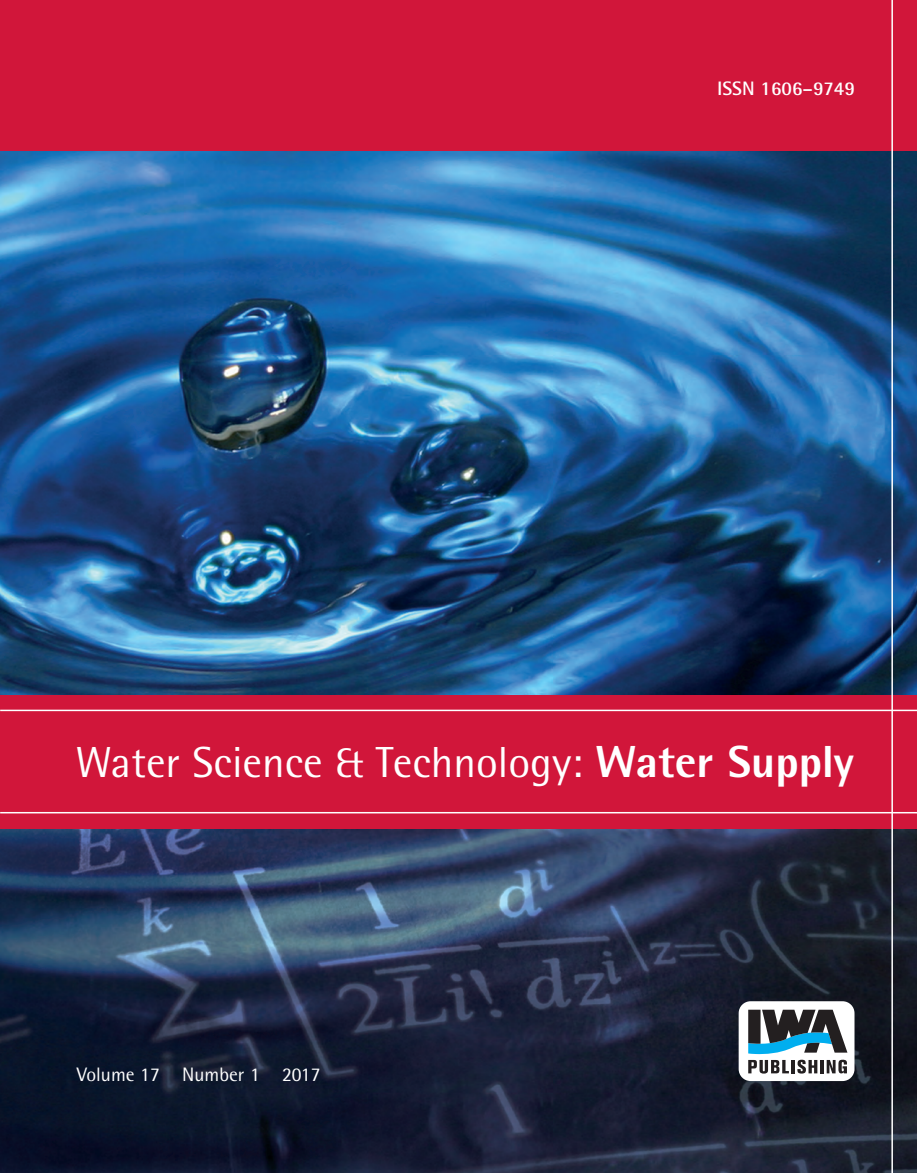
<style>
.page{position:relative;width:917px;height:1173px;background:#fff}
.page>*{position:absolute;margin:0;border:0;box-sizing:border-box;transform-origin:0 0}
.t1{font:43.5px "Rotis Semi Sans";color:#fff}
.t2{font:19.5px "Rotis Semi Sans";color:#fff}
.t3{font:700 19.5px "Rotis Semi Sans";color:#fff}
.s1{font-weight:800;font-size:45px}
</style>
<div class="page">
<img style="left:0;top:150px;width:916px;height:1023px">
<div style="left:0;top:695px;width:916px;height:133px;background:#d1163a"></div>
<div style="left:738px;top:1001px;width:116px;height:80px;background:#fff;border-radius:12px"></div>
<svg style="left:748px;top:1010px;width:99px;height:44px"></svg>
<svg style="left:748px;top:1060px;width:98px;height:13px"></svg>
<hr style="left:0;top:812px;width:916px;height:1px;background:#fff">
<hr style="left:0;top:710px;width:916px;height:1px;background:#fff">
<div style="left:0;top:0;width:916px;height:150px;background:#d1163a"></div>
<hr style="left:891px;top:0;width:1px;height:1173px;background:#fff">
<p class="t3" style="left:716px;top:81px;width:139px">ISSN 1606–9749</p>
<p class="t1" style="left:76px;top:747px;width:779px">Water Science &amp; Technology: <span class="s1">Water Supply</span></p>
<p class="t2" style="left:77px;top:1067px;width:245px">Volume 17 Number 1 2017</p>
</div>
